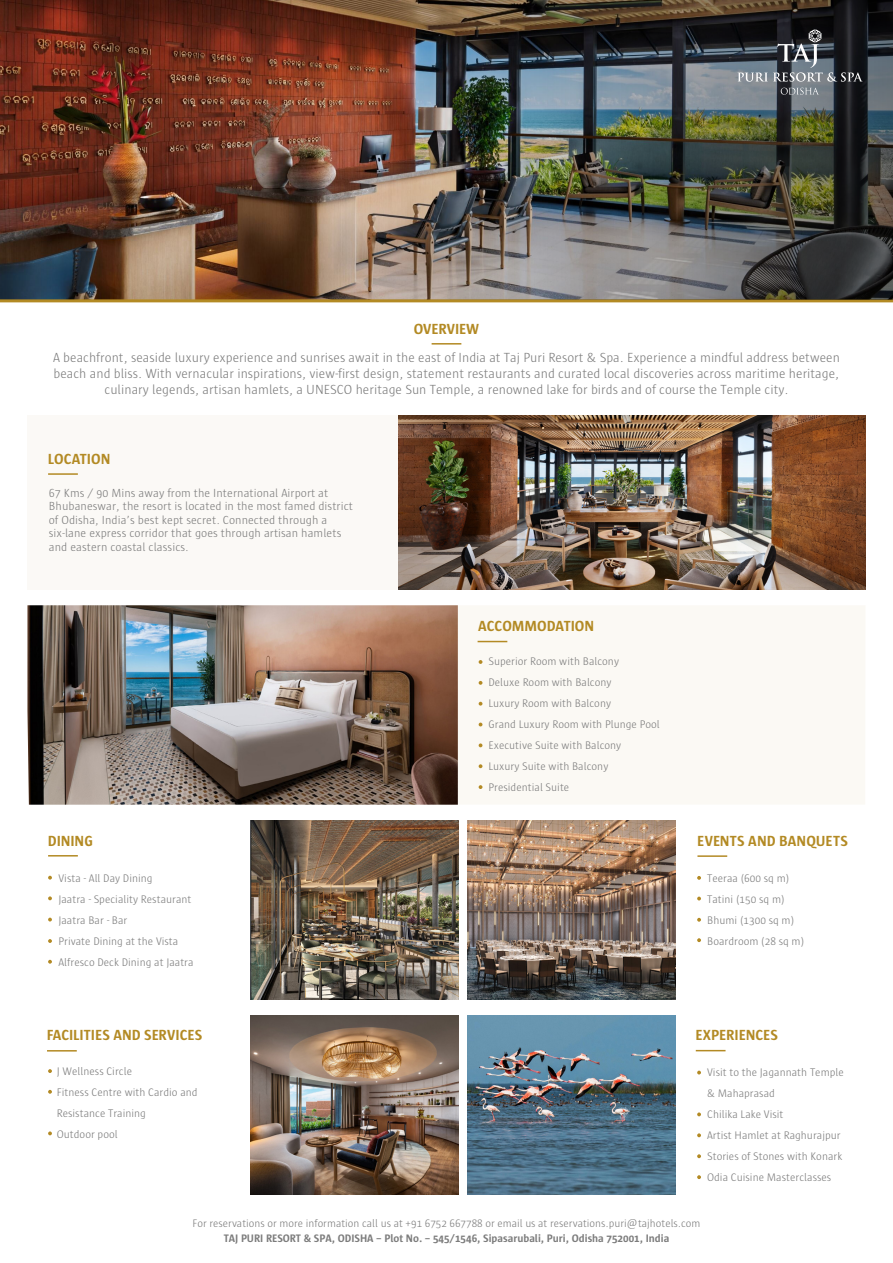
<style>
.page{position:relative;width:893px;height:1263px;background:#fff}
.page>*{position:absolute;margin:0;border:0;box-sizing:border-box;transform-origin:0 0}
.t1{font:700 15px "Sun";color:#b38a24}
.t2{font:300 13.5px/16.2px "Sun";color:#7c7c7c;text-align:center}
.t3{font:300 12px/13.5px "Sun";letter-spacing:.005em;color:#7c7c7c}
.t4{font:300 11.25px/21px "Sun";color:#7c7c7c}
.t5{font:300 11.1px "Sun";color:#7c7c7c}
.t6{font:700 11.1px "Sun";color:#7c7c7c}
</style>
<div class="page">
<div style="left:27px;top:415px;width:389px;height:174px;background:#fbf9f6"></div>
<hr style="left:697px;top:855px;width:30px;height:2px;background:#b38a24">
<img style="left:0;top:0;width:327px;height:299px">
<hr style="left:0;top:299px;width:893px;height:3px;background:#b38a24">
<img style="left:251px;top:1016px;width:207px;height:179px">
<img style="left:467px;top:1016px;width:208px;height:179px">
<img style="left:251px;top:820px;width:207px;height:179px">
<svg style="left:48px;top:876px;width:4px;height:3px"></svg>
<svg style="left:48px;top:896px;width:4px;height:4px"></svg>
<svg style="left:48px;top:918px;width:4px;height:3px"></svg>
<svg style="left:48px;top:939px;width:4px;height:4px"></svg>
<svg style="left:48px;top:960px;width:4px;height:4px"></svg>
<svg style="left:48px;top:1069px;width:4px;height:4px"></svg>
<svg style="left:48px;top:1090px;width:4px;height:4px"></svg>
<svg style="left:48px;top:1131px;width:4px;height:4px"></svg>
<img style="left:468px;top:820px;width:207px;height:179px">
<img style="left:398px;top:415px;width:467px;height:174px">
<div style="left:445px;top:605px;width:420px;height:200px;background:#fbf9f4"></div>
<img style="left:27px;top:605px;width:431px;height:200px">
<svg style="left:479px;top:681px;width:3px;height:4px"></svg>
<svg style="left:479px;top:660px;width:3px;height:4px"></svg>
<svg style="left:479px;top:702px;width:3px;height:4px"></svg>
<svg style="left:479px;top:743px;width:3px;height:4px"></svg>
<svg style="left:479px;top:764px;width:3px;height:4px"></svg>
<svg style="left:479px;top:785px;width:3px;height:4px"></svg>
<svg style="left:697px;top:876px;width:4px;height:4px"></svg>
<svg style="left:697px;top:897px;width:4px;height:3px"></svg>
<svg style="left:697px;top:918px;width:4px;height:4px"></svg>
<svg style="left:697px;top:938px;width:4px;height:4px"></svg>
<svg style="left:697px;top:1071px;width:4px;height:3px"></svg>
<svg style="left:697px;top:1112px;width:4px;height:4px"></svg>
<svg style="left:697px;top:1133px;width:4px;height:4px"></svg>
<svg style="left:697px;top:1154px;width:4px;height:4px"></svg>
<svg style="left:697px;top:1175px;width:4px;height:4px"></svg>
<hr style="left:432px;top:343px;width:29px;height:2px;background:#b38a24">
<svg style="left:696px;top:1050px;width:29px;height:1px"></svg>
<hr style="left:47px;top:1050px;width:30px;height:1px;background:#b38a24">
<hr style="left:48px;top:855px;width:30px;height:1px;background:#b38a24">
<svg style="left:478px;top:641px;width:29px;height:1px"></svg>
<hr style="left:48px;top:473px;width:30px;height:2px;background:#b38a24">
<img style="left:327px;top:0;width:566px;height:299px">
<svg style="left:781px;top:88px;width:38px;height:7px"></svg>
<svg style="left:737px;top:29px;width:126px;height:53px;background:#474c53"></svg>
<h1 class="t1" style="left:414px;top:320px;width:67px">OVERVIEW</h1>
<p class="t2" style="left:53px;top:349px;width:788px">A beachfront, seaside luxury experience and sunrises await in the east of India at Taj Puri Resort &amp; Spa. Experience a mindful address between beach and bliss. With vernacular inspirations, view-first design, statement restaurants and curated local discoveries across maritime heritage, culinary legends, artisan hamlets, a UNESCO heritage Sun Temple, a renowned lake for birds and of course the Temple city.</p>
<h1 class="t1" style="left:48px;top:450px;width:64px">LOCATION</h1>
<p class="t3" style="left:49px;top:486px;width:306px">67 Kms / 90 Mins away from the International Airport at Bhubaneswar, the resort is located in the most famed district of Odisha, India’s best kept secret. Connected through a six-lane express corridor that goes through artisan hamlets and eastern coastal classics.</p>
<h1 class="t1" style="left:48px;top:832px;width:47px">DINING</h1>
<h1 class="t1" style="left:478px;top:618px;width:117px">ACCOMMODATION</h1>
<p class="t4" style="left:488px;top:651px;width:173px">Superior Room with Balcony<br>Deluxe Room with Balcony<br>Luxury Room with Balcony<br>Grand Luxury Room with Plunge Pool<br>Executive Suite with Balcony<br>Luxury Suite with Balcony<br>Presidential Suite</p>
<h1 class="t1" style="left:697px;top:833px;width:152px">EVENTS AND BANQUETS</h1>
<p class="t4" style="left:58px;top:867px;width:137px">Vista - All Day Dining<br>Jaatra - Speciality Restaurant<br>Jaatra Bar - Bar<br>Private Dining at the Vista<br>Alfresco Deck Dining at Jaatra</p>
<p class="t4" style="left:707px;top:867px;width:99px">Teeraa (600 sq m)<br>Tatini (150 sq m)<br>Bhumi (1300 sq m)<br>Boardroom (28 sq m)</p>
<h1 class="t1" style="left:47px;top:1027px;width:157px">FACILITIES AND SERVICES</h1>
<h1 class="t1" style="left:695px;top:1027px;width:84px">EXPERIENCES</h1>
<p class="t4" style="left:57px;top:1060px;width:142px">J Wellness Circle<br>Fitness Centre with Cardio and<br>Resistance Training<br>Outdoor pool</p>
<p class="t4" style="left:707px;top:1062px;width:138px">Visit to the Jagannath Temple &amp; Mahaprasad<br>Chilika Lake Visit<br>Artist Hamlet at Raghurajpur<br>Stories of Stones with Konark<br>Odia Cuisine Masterclasses</p>
<p class="t5" style="left:192px;top:1217px;width:509px">For reservations or more information call us at +91 6752 667788 or email us at reservations.puri@tajhotels.com</p>
<p class="t6" style="left:224px;top:1232px;width:447px">TAJ PURI RESORT &amp; SPA, ODISHA – Plot No. – 545/1546, Sipasarubali, Puri, Odisha 752001, India</p>
</div>
